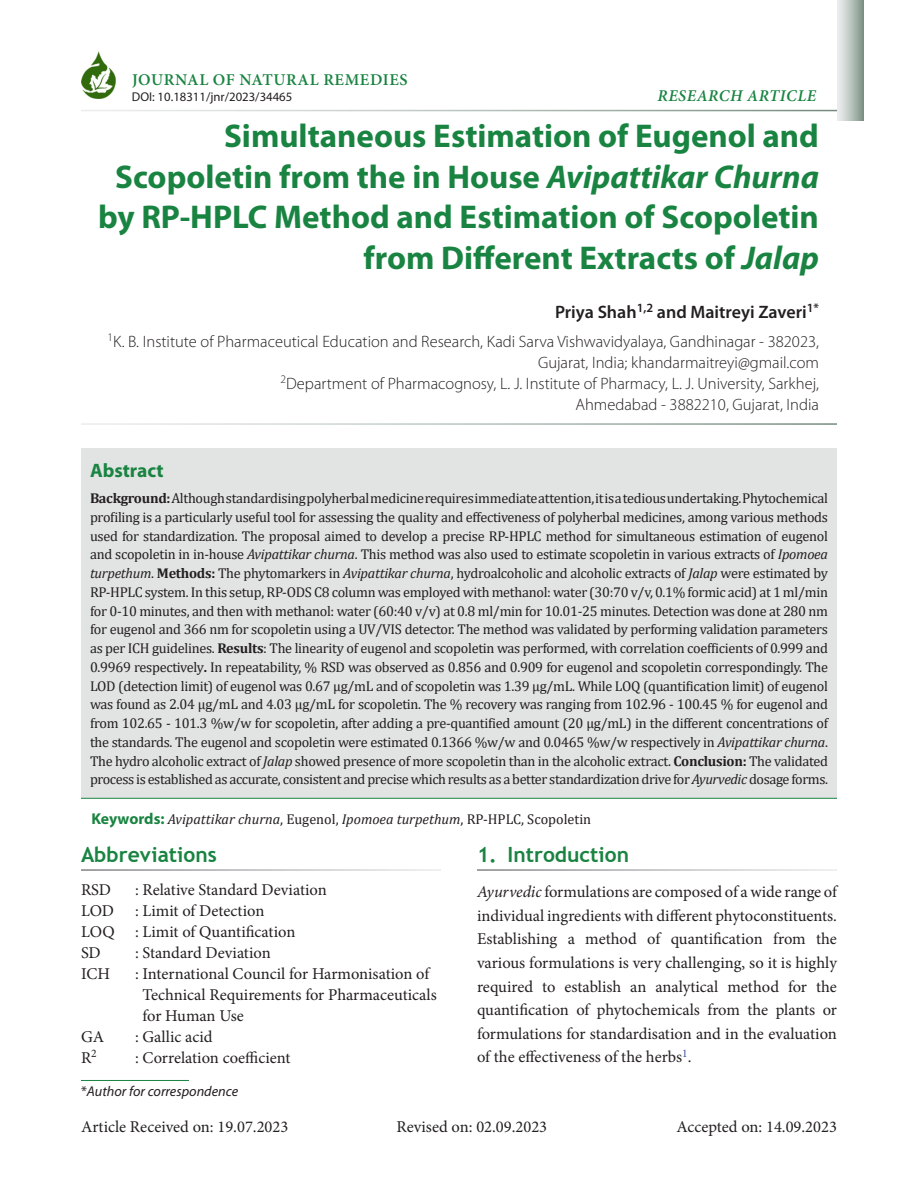
<style>
.page{position:relative;width:918px;height:1188px;background:#fff}
.page>*{position:absolute;margin:0;border:0;box-sizing:border-box;transform-origin:0 0}
.Article_title{font:700 33px/40.5px "Myriad Pro";color:#198441;text-align:right}
.A_level{font:700 21px "Trebuchet MS";color:#198441}
.Abstarct_head{font:700 19.5px "Myriad Pro";color:#198441}
.Author_group{font:600 18px "Myriad Pro";color:#231f20}
.Para_flush{font:16.5px/23.5px "Minion Pro";color:#231f20}
.Author_affiliation{font:300 16.5px/21px "Myriad Pro";color:#231f20;text-align:right}
.Article_history{font:16.5px "Minion Pro";color:#231f20}
.Journal_title{font:600 16.5px "Minion Pro";letter-spacing:.035em;color:#198441}
.Article_type{font:italic 600 16.5px "Minion Pro";letter-spacing:.035em;color:#198441}
.Abstract_text{font:14.25px/18.8px "Cambria";letter-spacing:-.03em;color:#231f20;text-align:justify}
.Keywords{font:italic 14.25px "Cambria";color:#231f20}
.Corresponding_au{font:italic 14.25px "Myriad Pro";color:#231f20}
.DOI{font:12.75px "Myriad Pro";color:#231f20}
.s1{font-style:italic}
.s2{font-weight:700}
.s3{font-family:"Myriad Pro";font-weight:700;font-style:normal;font-size:15.75px;color:#198441}
.s4{font-style:normal}
</style>
<div class="page">
<hr style="left:81px;top:1080px;width:108px;height:1px;background:#198441">
<svg style="left:837px;top:0;width:27px;height:121px;background:#b8c3bd"></svg>
<img style="left:81px;top:52px;width:35px;height:46px">
<div style="left:81px;top:449px;width:756px;height:349px;background:#e2e3e3"></div>
<hr style="left:81px;top:798px;width:756px;height:1px;background:#198441">
<p class="Journal_title" style="left:132px;top:68px;width:277px">JOURNAL OF NATURAL REMEDIES</p>
<p class="DOI" style="left:132px;top:89px;width:162px">DOI: 10.18311/jnr/2023/34465</p>
<p class="Article_type" style="left:658px;top:86px;width:160px">RESEARCH ARTICLE</p>
<p class="Article_title" style="left:98px;top:115px;width:722px">Simultaneous Estimation of Eugenol and Scopoletin from the in House <span class="s1">Avipattikar Churna </span>by RP-HPLC Method and Estimation of Scopoletin from Different Extracts of <span class="s1">Jalap</span></p>
<p class="Author_group" style="left:555px;top:301px;width:265px">Priya Shah<sup>1,2</sup> and Maitreyi Zaveri<sup>1*</sup></p>
<p class="Author_affiliation" style="left:107px;top:331px;width:713px"><sup>1</sup>K. B. Institute of Pharmaceutical Education and Research, Kadi Sarva Vishwavidyalaya, Gandhinagar - 382023, Gujarat, India; khandarmaitreyi@gmail.com<br><sup>2</sup>Department of Pharmacognosy, L. J. Institute of Pharmacy, L. J. University, Sarkhej,<br>Ahmedabad - 3882210, Gujarat, India</p>
<p class="Abstarct_head" style="left:90px;top:458px;width:75px">Abstract</p>
<p class="Abstract_text" style="left:90px;top:489px;width:740px"><span class="s2">Background:</span> Although standardising polyherbal medicine requires immediate attention, it is a tedious undertaking. Phytochemical profiling is a particularly useful tool for assessing the quality and effectiveness of polyherbal medicines, among various methods used for standardization. The proposal aimed to develop a precise RP-HPLC method for simultaneous estimation of eugenol and scopoletin in in-house <span class="s1">Avipattikar churna</span>. This method was also used to estimate scopoletin in various extracts of <span class="s1">Ipomoea turpethum</span>. <span class="s2">Methods:</span> The phytomarkers in <span class="s1">Avipattikar churna</span>, hydroalcoholic and alcoholic extracts of <span class="s1">Jalap</span> were estimated by RP-HPLC system. In this setup, RP-ODS C8 column was employed with methanol: water (30:70 v/v, 0.1% formic acid) at 1 ml/min for 0-10 minutes, and then with methanol: water (60:40 v/v) at 0.8 ml/min for 10.01-25 minutes. Detection was done at 280 nm for eugenol and 366 nm for scopoletin using a UV/VIS detector. The method was validated by performing validation parameters as per ICH guidelines. <span class="s2">Results</span>: The linearity of eugenol and scopoletin was performed, with correlation coefficients of 0.999 and 0.9969 respectively<span class="s2">.</span> In repeatability, % RSD was observed as 0.856 and 0.909 for eugenol and scopoletin correspondingly. The LOD (detection limit) of eugenol was 0.67 μg/mL and of scopoletin was 1.39 μg/mL. While LOQ (quantification limit) of eugenol was found as 2.04 μg/mL and 4.03 μg/mL for scopoletin. The % recovery was ranging from 102.96 - 100.45 % for eugenol and from 102.65 - 101.3 %w/w for scopoletin, after adding a pre-quantified amount (20 μg/mL) in the different concentrations of the standards. The eugenol and scopoletin were estimated 0.1366 %w/w and 0.0465 %w/w respectively in <span class="s1">Avipattikar churna</span>.<br>The hydro alcoholic extract of <span class="s1">Jalap</span> showed presence of more scopoletin than in the alcoholic extract. <span class="s2">Conclusion:</span> The validated process is established as accurate, consistent and precise which results as a better standardization drive for <span class="s1">Ayurvedic</span> dosage forms.</p>
<p class="Keywords" style="left:92px;top:809px;width:501px"><span class="s3">Keywords:</span> Avipattikar churna<span class="s4">, Eugenol,</span> Ipomoea turpethum<span class="s4">, RP-HPLC, Scopoletin</span></p>
<p class="A_level" style="left:81px;top:841px;width:137px">Abbreviations</p>
<p class="Para_flush" style="left:81px;top:878px;width:31px">RSD</p>
<p class="Para_flush" style="left:135px;top:878px;width:193px">: Relative Standard Deviation</p>
<p class="Para_flush" style="left:81px;top:899px;width:35px">LOD</p>
<p class="Para_flush" style="left:135px;top:899px;width:131px">: Limit of Detection</p>
<p class="Para_flush" style="left:81px;top:920px;width:216px">LOQ : Limit of Quantification</p>
<p class="Para_flush" style="left:81px;top:941px;width:21px">SD</p>
<p class="Para_flush" style="left:135px;top:941px;width:137px">: Standard Deviation</p>
<p class="Para_flush" style="left:81px;top:962px;width:31px">ICH</p>
<p class="Para_flush" style="left:143px;top:963px;width:296px;line-height:21px;text-indent:-8px">: International Council for Harmonisation of<br>Technical Requirements for Pharmaceuticals for Human Use</p>
<p class="Para_flush" style="left:81px;top:1025px;width:25px">GA</p>
<p class="Para_flush" style="left:135px;top:1025px;width:79px">: Gallic acid</p>
<p class="Para_flush" style="left:81px;top:1046px;width:17px">R<sup>2</sup></p>
<p class="Para_flush" style="left:135px;top:1046px;width:157px">: Correlation coefficient</p>
<p class="A_level" style="left:477px;top:841px;width:154px">1. Introduction</p>
<p class="Para_flush" style="left:477px;top:880px;width:362px;text-align:justify"><span class="s1">Ayurvedic</span> formulations are composed of a wide range of individual ingredients with different phytoconstituents.<br>Establishing a method of quantification from the various formulations is very challenging, so it is highly required to establish an analytical method for the quantification of phytochemicals from the plants or formulations for standardisation and in the evaluation of the effectiveness of the herbs<sup>1</sup>.</p>
<p class="Corresponding_au" style="left:81px;top:1082px;width:159px"><span class="s4">*</span>Author for correspondence</p>
<p class="Article_history" style="left:81px;top:1116px;width:209px">Article Received on: 19.07.2023</p>
<p class="Article_history" style="left:396px;top:1116px;width:152px">Revised on: 02.09.2023</p>
<p class="Article_history" style="left:676px;top:1116px;width:162px">Accepted on: 14.09.2023</p>
</div>
